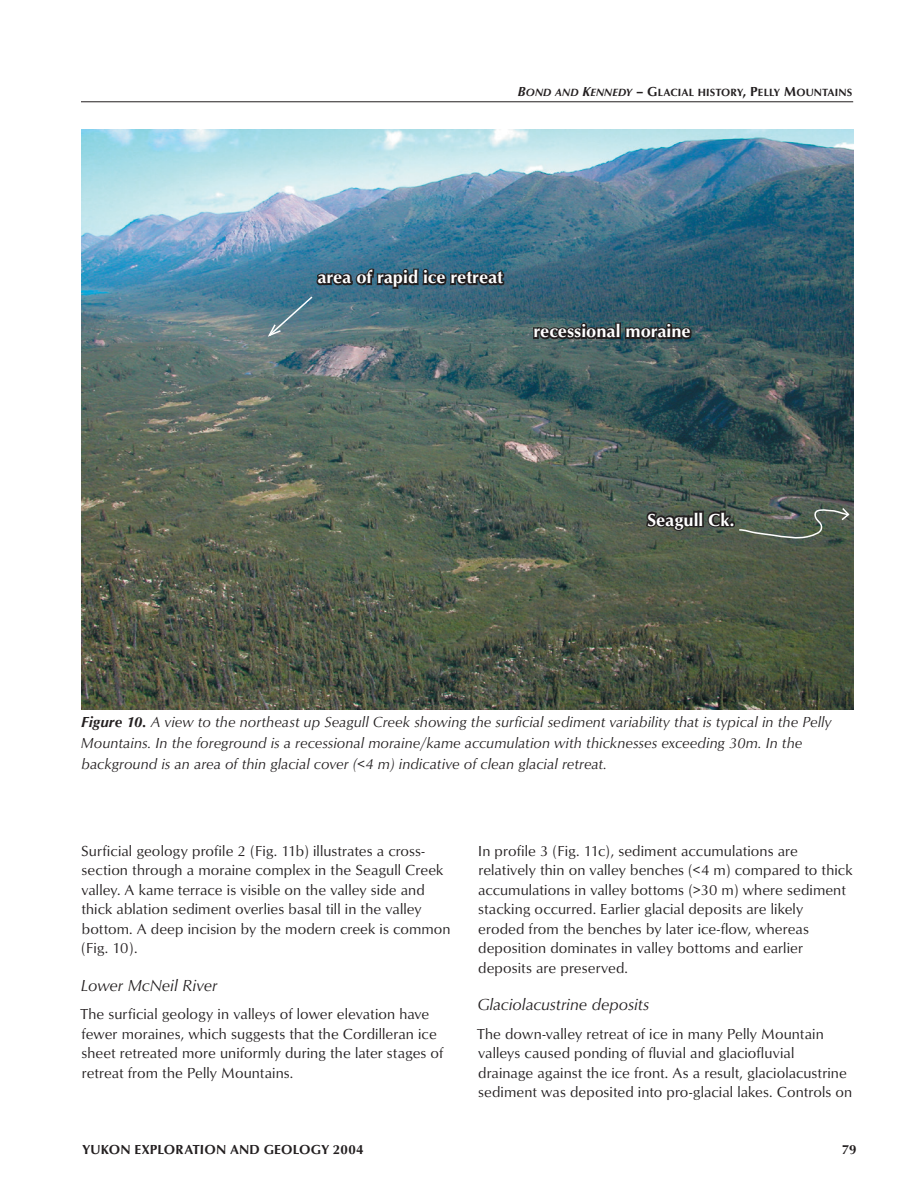
<style>
.page{position:relative;width:918px;height:1188px;background:#fff}
.page>*{position:absolute;margin:0;border:0;box-sizing:border-box;transform-origin:0 0}
.t1{font:18px "Optimum Bold DTC";color:#fff}
.t2{font:16.5px "Optimum Roman Italic DTC";letter-spacing:-.005em;color:#231f20}
.t3{font:15px/19.5px "Optimum Roman DTC";letter-spacing:.005em;color:#231f20}
.t4{font:15px/21px "Optimum Roman Italic DTC";letter-spacing:.005em;color:#231f20}
.t5{font:13.5px "Optimum Bold DTC";letter-spacing:.01em;color:#231f20}
.t6{font:10.8px "Optimum Bold DTC";letter-spacing:.015em;color:#231f20}
.s1{font-family:"Optimum Bold Italic DTC";font-size:13.5px}
.s2{font-family:"Optimum Bold Italic DTC"}
.s3{font-size:13.5px}
</style>
<div class="page">
<hr style="left:81px;top:101px;width:772px;height:1px;background:#231f20">
<img style="left:81px;top:130px;width:773px;height:579px">
<svg style="left:644px;top:505px;width:207px;height:35px;background:#505a4e"></svg>
<svg style="left:266px;top:267px;width:240px;height:71px;background:#466a78"></svg>
<svg style="left:531px;top:321px;width:163px;height:77px;background:#3c5457"></svg>
<p class="t6" style="left:518px;top:86px;width:336px"><span class="s1">B</span><span class="s2">OND AND</span> <span class="s1">K</span><span class="s2">ENNEDY</span> <span class="s3">– G</span>LACIAL HISTORY<span class="s3">, P</span>ELLY <span class="s3">M</span>OUNTAINS</p>
<p class="t1" style="left:317px;top:267px;width:187px">area of rapid ice retreat</p>
<p class="t1" style="left:534px;top:321px;width:159px">recessional moraine</p>
<p class="t1" style="left:647px;top:509px;width:89px">Seagull Ck.</p>
<p class="t4" style="left:81px;top:712px;width:752px"><span class="s2">Figure 10.</span> A view to the northeast up Seagull Creek showing the surficial sediment variability that is typical in the Pelly<br>Mountains. In the foreground is a recessional moraine/kame accumulation with thicknesses exceeding 30m. In the background is an area of thin glacial cover (&lt;4 m) indicative of clean glacial retreat.</p>
<p class="t3" style="left:81px;top:841px;width:371px">Surficial geology profile 2 (Fig. 11b) illustrates a cross&shy;section through a moraine complex in the Seagull Creek valley. A kame terrace is visible on the valley side and thick ablation sediment overlies basal till in the valley bottom. A deep incision by the modern creek is common (Fig. 10).</p>
<p class="t2" style="left:81px;top:976px;width:138px">Lower McNeil River</p>
<p class="t3" style="left:80px;top:1004px;width:364px">The surficial geology in valleys of lower elevation have fewer moraines, which suggests that the Cordilleran ice sheet retreated more uniformly during the later stages of retreat from the Pelly Mountains.</p>
<p class="t3" style="left:478px;top:841px;width:376px">In profile 3 (Fig. 11c), sediment accumulations are relatively thin on valley benches (&lt;4 m) compared to thick accumulations in valley bottoms (&gt;30 m) where sediment stacking occurred. Earlier glacial deposits are likely eroded from the benches by later ice-flow, whereas deposition dominates in valley bottoms and earlier deposits are preserved.</p>
<p class="t2" style="left:477px;top:995px;width:173px">Glaciolacustrine deposits</p>
<p class="t3" style="left:477px;top:1024px;width:377px">The down-valley retreat of ice in many Pelly Mountain valleys caused ponding of fluvial and glaciofluvial drainage against the ice front. As a result, glaciolacustrine sediment was deposited into pro-glacial lakes. Controls on</p>
<p class="t5" style="left:83px;top:1141px;width:283px">YUKON EXPLORATION AND GEOLOGY 2004</p>
<p class="t5" style="left:842px;top:1141px;width:16px">79</p>
</div>
